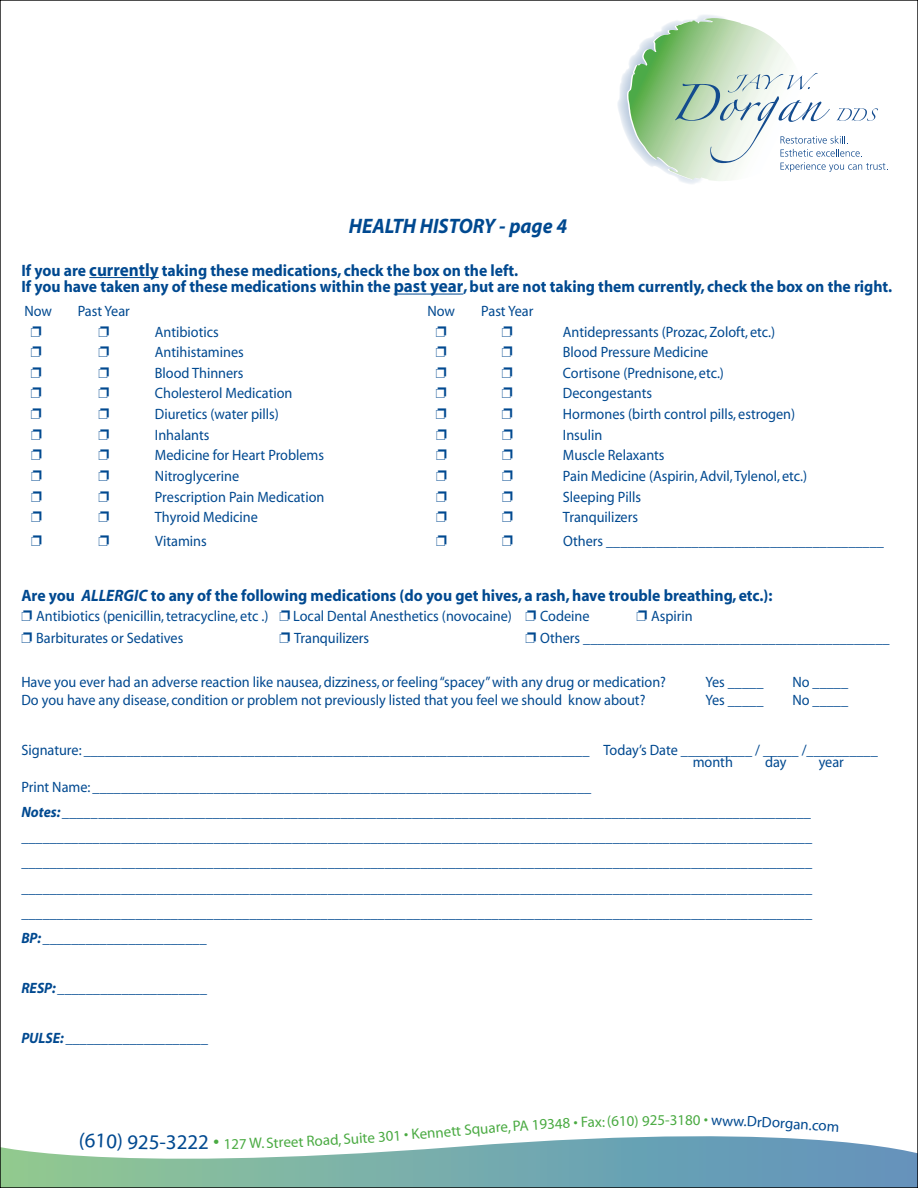
<style>
.page{position:relative;width:918px;height:1188px;background:#fff}
.page>*{position:absolute;margin:0;border:0;box-sizing:border-box;transform-origin:0 0}
.t1{font:italic 700 21px "Myriad";color:#004990;scale:.95 1}
.t2{font:21px "Myriad";color:#004990}
.t3{font:700 16.5px/16.5px "Myriad";color:#004990;scale:.95 1}
.t4{font:15px/25.2px "Myriad";color:#004990;scale:.95 1}
.t5{font:italic 700 15px "Myriad";color:#004990;scale:.95 1}
.t6{font:15px "Myriad";color:#4aaa42}
.t7{font:15px "Myriad";color:#004990}
.s1{font-size:18px}
.s2{font-style:italic}
.s3{font-weight:700;font-style:italic}
.s4{font-size:21px;color:#004990}
.s5{font-size:21px}
</style>
<div class="page">
<svg style="left:2px;top:1136px;width:914px;height:50px"></svg>
<svg style="left:617px;top:15px;width:271px;height:169px"></svg>
<hr style="left:89px;top:277px;width:70px;height:1px;background:#004990">
<hr style="left:394px;top:294px;width:69px;height:1px;background:#004990">
<svg style="left:80px;top:1136px;width:42px;height:15px"></svg>
<h1 class="t1" style="left:349px;top:215px;width:231px">HEALTH HISTORY - page 4</h1>
<p class="t3" style="left:21px;top:263px;width:918px">If you are <span class="s1">currently</span> taking these medications, check the box on the left.<br>If you have taken any of these medications within the <span class="s1">past year</span>, but are not taking them currently, check the box on the right.</p>
<p class="t4" style="left:24px;top:299px;width:31px">Now</p>
<p class="t4" style="left:78px;top:299px;width:56px">Past Year</p>
<p class="t4" style="left:428px;top:299px;width:31px">Now</p>
<p class="t4" style="left:481px;top:299px;width:56px">Past Year</p>
<p class="t4" style="left:155px;top:320px;width:69px">Antibiotics</p>
<p class="t4" style="left:563px;top:320px;width:225px">Antidepressants (Prozac, Zoloft, etc.)</p>
<p class="t4" style="left:155px;top:340px;width:95px">Antihistamines</p>
<p class="t4" style="left:563px;top:340px;width:155px">Blood Pressure Medicine</p>
<p class="t4" style="left:155px;top:361px;width:95px">Blood Thinners</p>
<p class="t4" style="left:563px;top:361px;width:171px">Cortisone (Prednisone, etc.)</p>
<p class="t4" style="left:155px;top:381px;width:146px">Cholesterol Medication</p>
<p class="t4" style="left:563px;top:381px;width:95px">Decongestants</p>
<p class="t4" style="left:155px;top:402px;width:132px">Diuretics (water pills)</p>
<p class="t4" style="left:563px;top:402px;width:246px">Hormones (birth control pills, estrogen)</p>
<p class="t4" style="left:155px;top:423px;width:59px">Inhalants</p>
<p class="t4" style="left:563px;top:423px;width:43px">Insulin</p>
<p class="t4" style="left:155px;top:443px;width:180px">Medicine for Heart Problems</p>
<p class="t4" style="left:563px;top:443px;width:108px">Muscle Relaxants</p>
<p class="t4" style="left:155px;top:464px;width:90px">Nitroglycerine</p>
<p class="t4" style="left:563px;top:464px;width:259px">Pain Medicine (Aspirin, Advil, Tylenol, etc.)</p>
<p class="t4" style="left:155px;top:485px;width:180px">Prescription Pain Medication</p>
<p class="t4" style="left:563px;top:485px;width:84px">Sleeping Pills</p>
<p class="t4" style="left:155px;top:505px;width:110px">Thyroid Medicine</p>
<p class="t4" style="left:563px;top:505px;width:81px">Tranquilizers</p>
<p class="t4" style="left:155px;top:529px;width:56px">Vitamins</p>
<p class="t4" style="left:513px;top:529px;width:33px">O</p>
<p class="t4" style="left:573px;top:529px;width:329px">thers _______________________________________</p>
<p class="t3" style="left:21px;top:588px;width:792px">Are you <span class="s2">ALLERGIC</span> to any of the following medications (do you get hives, a rash, have trouble breathing, etc.):</p>
<p class="t4" style="left:36px;top:604px;width:246px">Antibiotics (penicillin, tetracycline, etc .)</p>
<p class="t4" style="left:293px;top:604px;width:232px">Local Dental Anesthetics (novocaine)</p>
<p class="t4" style="left:540px;top:604px;width:54px">Codeine</p>
<p class="t4" style="left:651px;top:604px;width:45px">Aspirin</p>
<p class="t4" style="left:36px;top:627px;width:156px">Barbiturates or Sedatives</p>
<p class="t4" style="left:294px;top:627px;width:81px">Tranquilizers</p>
<p class="t4" style="left:540px;top:627px;width:369px">Others ___________________________________________</p>
<p class="t4" style="left:21px;top:670px;width:680px">Have you ever had an adverse reaction like nausea, dizziness, or feeling “spacey” with any drug or medication?</p>
<p class="t4" style="left:705px;top:670px;width:63px">Yes _____</p>
<p class="t4" style="left:792px;top:670px;width:60px">No _____</p>
<p class="t4" style="left:21px;top:688px;width:658px">Do you have any disease, condition or problem not previously listed that you feel we should know about?</p>
<p class="t4" style="left:705px;top:688px;width:63px">Yes _____</p>
<p class="t4" style="left:792px;top:688px;width:60px">No _____</p>
<p class="t4" style="left:693px;top:745px;width:196px;line-height:12px;text-indent:-671px">Signature: _______________________________________________________________________ Today’s Date __________ / _____ /__________ month</p>
<p class="t4" style="left:765px;top:750px;width:24px">day</p>
<p class="t4" style="left:819px;top:750px;width:28px">year</p>
<p class="t4" style="left:21px;top:775px;width:834px">Print Name: ______________________________________________________________________<br><span class="s3">Notes: _____</span>____________________________________________________________________________________________________ _______________________________________________________________________________________________________________ _______________________________________________________________________________________________________________ _______________________________________________________________________________________________________________ _______________________________________________________________________________________________________________</p>
<p class="t5" style="left:21px;top:930px;width:197px">BP: _______________________</p>
<p class="t5" style="left:21px;top:980px;width:198px">RESP: _____________________</p>
<p class="t5" style="left:21px;top:1031px;width:199px">PULSE: ____________________</p>
<h1 class="t2" style="left:128px;top:1131px;width:40px;rotate:1deg">925-</h1>
<h1 class="t2" style="left:166px;top:1132px;width:34px">322</h1>
<p class="t6" style="left:198px;top:1137px;width:50px;rotate:-1deg"><span class="s4">2</span><span class="s5">•</span> 127</p>
<p class="t6" style="left:249px;top:1136px;width:43px;rotate:-2deg">W. Stre</p>
<p class="t6" style="left:291px;top:1135px;width:52px;rotate:-3deg">et Road,</p>
<p class="t6" style="left:343px;top:1132px;width:67px;rotate:-4deg">Suite 301 •</p>
<p class="t6" style="left:411px;top:1127px;width:79px;rotate:-5deg">Kennett Squ</p>
<p class="t6" style="left:488px;top:1120px;width:42px;rotate:-4deg">are, PA</p>
<p class="t6" style="left:532px;top:1117px;width:47px;rotate:-3deg">19348 •</p>
<p class="t6" style="left:581px;top:1115px;width:40px;rotate:-2deg">Fax: (6</p>
<p class="t6" style="left:619px;top:1113px;width:47px;rotate:-1deg">10) 925</p>
<p class="t6" style="left:665px;top:1113px;width:37px">-3180</p>
<p class="t7" style="left:734px;top:1113px;width:30px;rotate:2deg">w.Dr</p>
<p class="t7" style="left:762px;top:1114px;width:33px;rotate:3deg">Dorg</p>
<p class="t7" style="left:794px;top:1116px;width:27px;rotate:4deg">an.c</p>
</div>
